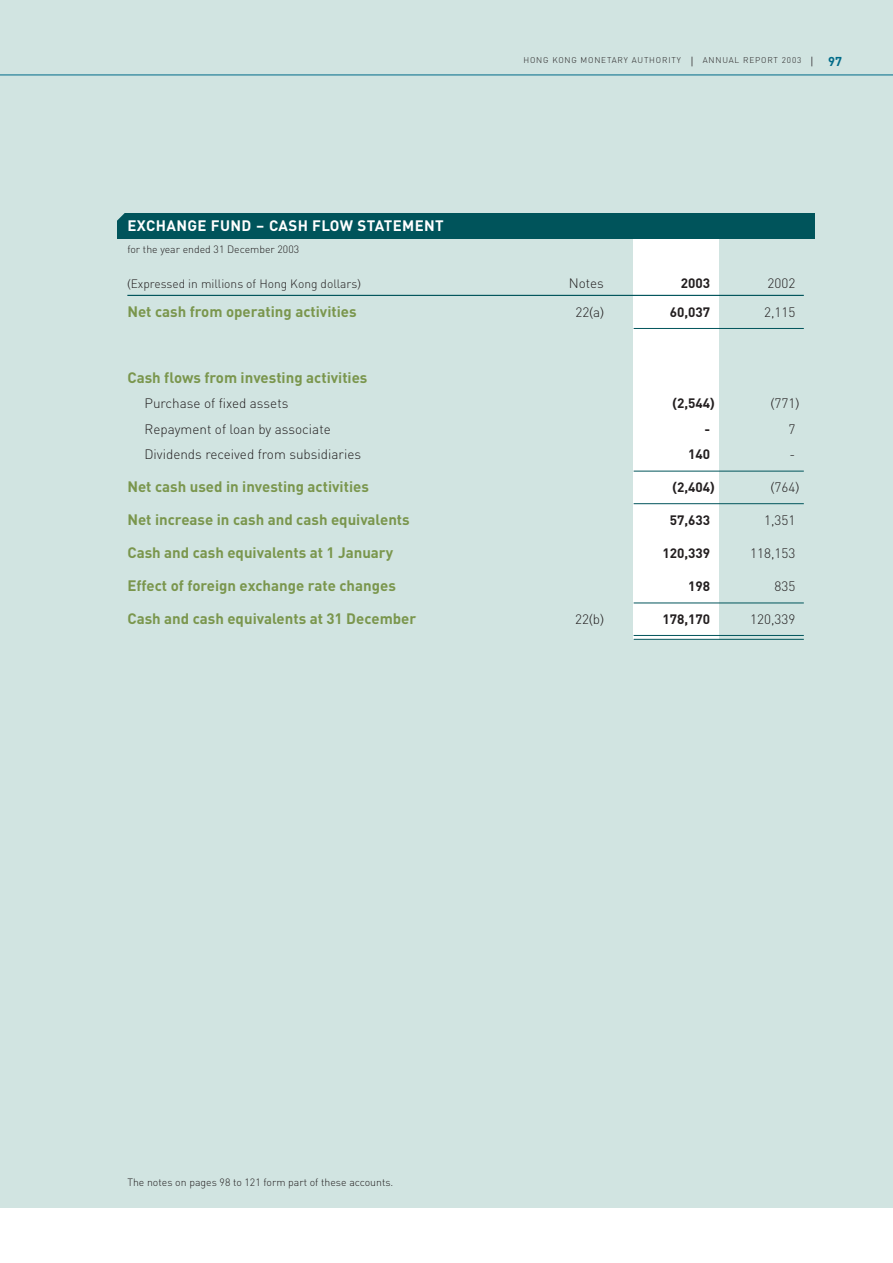
<style>
.page{position:relative;width:893px;height:1263px;background:#fff}
.page>*{position:absolute;margin:0;border:0;box-sizing:border-box;transform-origin:0 0}
.t1{font:700 15px "DIN";color:#7a964d}
.t2{font:700 15px "DIN";letter-spacing:.025em;color:#fff}
.t3{font:300 13.5px "DIN";color:#231f20}
.t4{font:700 13.5px "DIN";color:#231f20}
.t5{font:700 12.75px "DIN";color:#006b89}
.t6{font:300 12px "DIN";color:#231f20}
.t7{font:300 10.5px "DIN";color:#231f20}
.t8{font:300 8.25px "DIN";letter-spacing:.1em;color:#231f20}
.s1{font-family:"Frutiger"}
</style>
<div class="page">
<div style="left:0;top:0;width:892px;height:1208px;background:#d1e4e1"></div>
<hr style="left:0;top:74px;width:892px;height:1px;background:#006b89">
<div style="left:633px;top:233px;width:85px;height:406px;background:#fff"></div>
<div style="left:117px;top:213px;width:697px;height:25px;background:#00545b"></div>
<svg style="left:117px;top:213px;width:8px;height:8px"></svg>
<hr style="left:633px;top:503px;width:170px;height:1px;background:#00545b">
<hr style="left:633px;top:471px;width:170px;height:1px;background:#00545b">
<hr style="left:633px;top:603px;width:170px;height:1px;background:#00545b">
<hr style="left:633px;top:328px;width:170px;height:1px;background:#00545b">
<hr style="left:633px;top:639px;width:170px;height:1px;background:#00545b">
<hr style="left:633px;top:635px;width:170px;height:1px;background:#00545b">
<hr style="left:127px;top:295px;width:676px;height:1px;background:#00545b">
<p class="t8" style="left:523px;top:57px;width:159px">HONG KONG MONETARY AUTHORITY</p>
<p class="t8" style="left:702px;top:57px;width:100px">ANNUAL REPORT 2003</p>
<p class="t5" style="left:828px;top:57px;width:15px">97</p>
<p class="t2" style="left:127px;top:220px;width:318px">EXCHANGE FUND - CASH FLOW STATEMENT</p>
<p class="t7" style="left:127px;top:245px;width:173px">for the year ended 31 December 2003</p>
<p class="t6" style="left:127px;top:279px;width:235px"><span class="s1">(</span>Expressed in millions of Hong Kong dollars<span class="s1">)</span></p>
<p class="t3" style="left:568px;top:278px;width:37px">Notes</p>
<p class="t4" style="left:681px;top:278px;width:31px">2003</p>
<p class="t3" style="left:767px;top:278px;width:29px">2002</p>
<p class="t1" style="left:127px;top:306px;width:231px">Net cash from operating activities</p>
<p class="t3" style="left:575px;top:307px;width:30px">22<span class="s1">(</span>a<span class="s1">)</span></p>
<p class="t4" style="left:669px;top:307px;width:42px">60,037</p>
<p class="t3" style="left:764px;top:307px;width:33px">2,115</p>
<p class="t1" style="left:127px;top:372px;width:241px">Cash flows from investing activities</p>
<p class="t3" style="left:144px;top:399px;width:145px">Purchase of fixed assets</p>
<p class="t4" style="left:672px;top:399px;width:44px"><span class="s1">(</span>2,544<span class="s1">)</span></p>
<p class="t3" style="left:770px;top:399px;width:30px"><span class="s1">(</span>771<span class="s1">)</span></p>
<p class="t3" style="left:144px;top:424px;width:188px">Repayment of loan by associate</p>
<p class="t4" style="left:704px;top:424px;width:7px">-</p>
<p class="t3" style="left:788px;top:424px;width:8px">7</p>
<p class="t3" style="left:144px;top:450px;width:218px">Dividends received from subsidiaries</p>
<p class="t4" style="left:688px;top:450px;width:23px">140</p>
<p class="t3" style="left:789px;top:450px;width:7px">-</p>
<p class="t1" style="left:127px;top:482px;width:243px">Net cash used in investing activities</p>
<p class="t4" style="left:672px;top:483px;width:44px"><span class="s1">(</span>2,404<span class="s1">)</span></p>
<p class="t3" style="left:770px;top:483px;width:30px"><span class="s1">(</span>764<span class="s1">)</span></p>
<p class="t1" style="left:127px;top:515px;width:284px">Net increase in cash and cash equivalents</p>
<p class="t4" style="left:669px;top:516px;width:42px">57,633</p>
<p class="t3" style="left:764px;top:516px;width:33px">1,351</p>
<p class="t1" style="left:127px;top:548px;width:267px">Cash and cash equivalents at 1 January</p>
<p class="t4" style="left:662px;top:549px;width:49px">120,339</p>
<p class="t3" style="left:750px;top:549px;width:47px">118,153</p>
<p class="t1" style="left:127px;top:581px;width:270px">Effect of foreign exchange rate changes</p>
<p class="t4" style="left:688px;top:582px;width:23px">198</p>
<p class="t3" style="left:774px;top:582px;width:22px">835</p>
<p class="t1" style="left:127px;top:614px;width:290px">Cash and cash equivalents at 31 December</p>
<p class="t3" style="left:575px;top:615px;width:30px">22<span class="s1">(</span>b<span class="s1">)</span></p>
<p class="t4" style="left:662px;top:615px;width:49px">178,170</p>
<p class="t3" style="left:750px;top:615px;width:47px">120,339</p>
<p class="t7" style="left:127px;top:1179px;width:267px">The notes on pages 98 to 121 form part of these accounts.</p>
</div>
